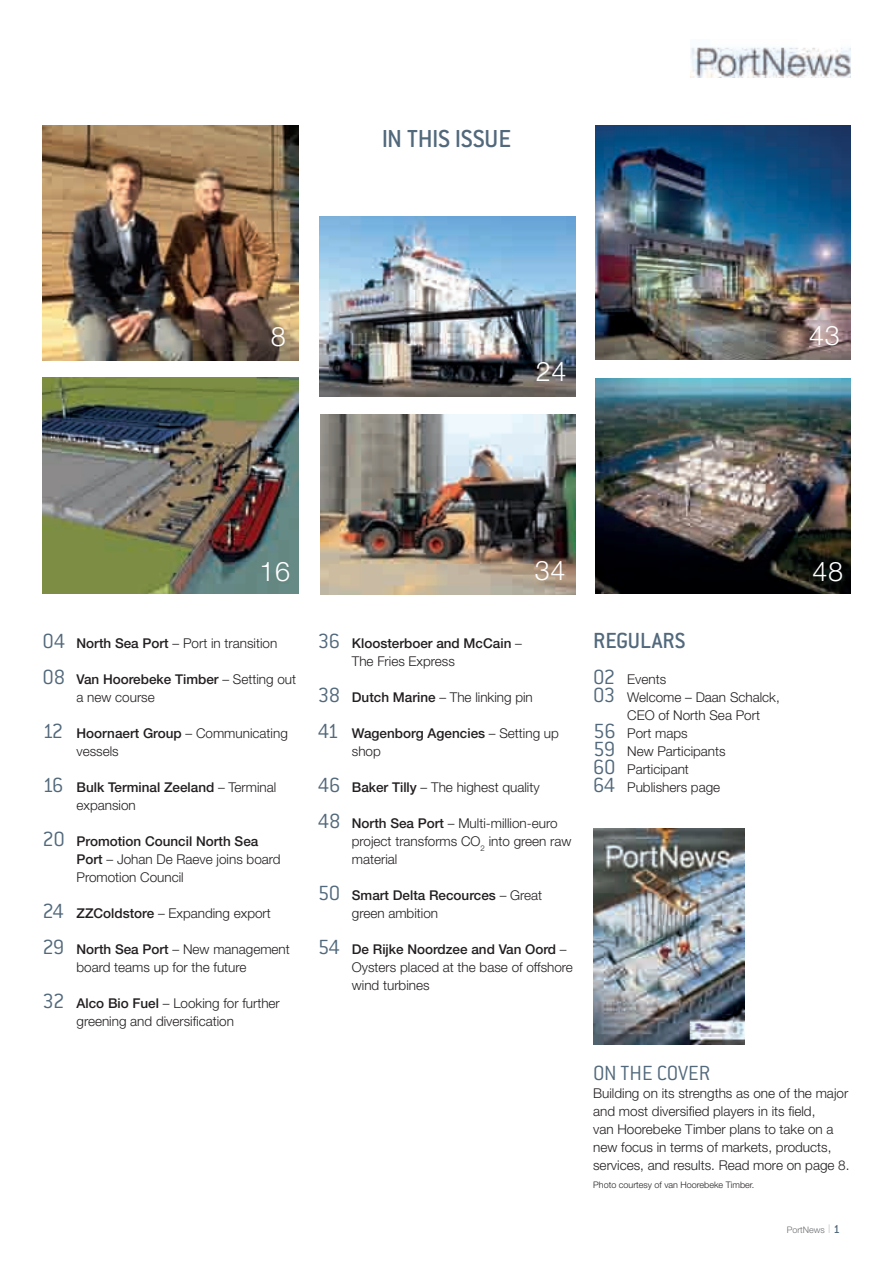
<style>
.page{position:relative;width:893px;height:1263px;background:#fff}
.page>*{position:absolute;margin:0;border:0;box-sizing:border-box;transform-origin:0 0}
.t1{font:500 27px "Conduit ITC";letter-spacing:-.01em;color:#52697c}
.t2{font:300 27px "Helvetica Neue LT Std";letter-spacing:.025em;color:#fff}
.t3{font:500 24px "Conduit ITC";color:#52697c}
.t4{font:300 22.5px "Conduit ITC";color:#52697c}
.t5{font:300 13.5px/18px "Helvetica Neue LT Std";color:#231f20}
.t6{font:500 13.5px/18px "Helvetica Neue LT Std";color:#231f20}
.t7{font:300 9px "Helvetica Neue LT Std";color:#231f20}
.t8{font:300 9px "Helvetica Neue LT Std";color:#6c6d70}
.s1{font-family:"Conduit ITC";font-size:22.5px;color:#52697c}
.s2{font-weight:500}
.s3{font-family:"Conduit ITC";font-weight:300;font-size:22.5px;color:#52697c}
.s4{font-weight:300}
.s5{font-weight:200;font-size:12px}
.s6{font-family:"Conduit ITC";font-weight:500;font-size:12.75px;color:#52697c}
</style>
<div class="page">
<img style="left:320px;top:216px;width:255px;height:180px">
<img style="left:320px;top:414px;width:255px;height:180px">
<img style="left:43px;top:126px;width:256px;height:234px">
<img style="left:42px;top:378px;width:256px;height:216px">
<img style="left:595px;top:126px;width:255px;height:234px">
<img style="left:595px;top:378px;width:255px;height:216px">
<img style="left:593px;top:828px;width:152px;height:216px">
<img style="left:691px;top:47px;width:160px;height:30px">
<h1 class="t2" style="left:271px;top:320px;width:17px">8</h1>
<h1 class="t1" style="left:382px;top:124px;width:131px">IN THIS ISSUE</h1>
<h1 class="t2" style="left:536px;top:355px;width:32px">24</h1>
<h1 class="t2" style="left:809px;top:319px;width:32px">43</h1>
<h1 class="t2" style="left:259px;top:555px;width:32px">16</h1>
<h1 class="t2" style="left:535px;top:554px;width:32px">34</h1>
<p class="t5" style="left:42px;top:634px;width:236px"><span class="s1">04</span> <span class="s2">North Sea Port</span> – Port in transition</p>
<p class="t5" style="left:77px;top:670px;width:221px;text-indent:-34px"><span class="s1">08</span> <span class="s2">Van Hoorebeke Timber</span> – Setting out a new course</p>
<p class="t5" style="left:77px;top:724px;width:213px;text-indent:-34px"><span class="s1">12</span> <span class="s2">Hoornaert Group</span> – Communicating vessels</p>
<p class="t6" style="left:76px;top:778px;width:201px;text-indent:-34px"><span class="s3">16</span> Bulk Terminal Zeeland <span class="s4">– Terminal expansion</span></p>
<p class="t5" style="left:76px;top:832px;width:206px;text-indent:-34px"><span class="s1">20</span> <span class="s2">Promotion Council North Sea<br>Port</span> – Johan De Raeve joins board<br>Promotion Council</p>
<p class="t5" style="left:42px;top:904px;width:230px"><span class="s1">24</span> <span class="s2">ZZColdstore</span> – Expanding export</p>
<p class="t5" style="left:77px;top:940px;width:215px;text-indent:-34px"><span class="s1">29</span> <span class="s2">North Sea Port</span> – New management board teams up for the future</p>
<p class="t5" style="left:76px;top:994px;width:205px;text-indent:-34px"><span class="s1">32</span> <span class="s2">Alco Bio Fuel</span> – Looking for further greening and diversification</p>
<p class="t6" style="left:352px;top:634px;width:172px;text-indent:-34px"><span class="s3">36</span> Kloosterboer and McCain <span class="s4">–<br>The Fries Express</span></p>
<p class="t5" style="left:318px;top:688px;width:217px"><span class="s1">38</span> <span class="s2">Dutch Marine</span> – The linking pin</p>
<p class="t6" style="left:352px;top:724px;width:209px;text-indent:-34px"><span class="s3">41</span> Wagenborg Agencies <span class="s4">– Setting up shop</span></p>
<p class="t5" style="left:318px;top:778px;width:223px"><span class="s1">46</span> <span class="s2">Baker Tilly</span> – The highest quality</p>
<p class="t5" style="left:352px;top:814px;width:221px;text-indent:-34px"><span class="s1">48</span> <span class="s2">North Sea Port</span> – Multi-million-euro project transforms CO<sub>2</sub> into green raw material</p>
<p class="t6" style="left:352px;top:886px;width:192px;text-indent:-34px"><span class="s3">50</span> Smart Delta Recources <span class="s4">– Great green ambition</span></p>
<p class="t5" style="left:352px;top:940px;width:223px;text-indent:-34px"><span class="s1">54</span> <span class="s2">De Rijke Noordzee and Van Oord</span> –<br>Oysters placed at the base of offshore wind turbines</p>
<h2 class="t3" style="left:593px;top:627px;width:94px">REGULARS</h2>
<p class="t5" style="left:593px;top:670px;width:75px"><span class="s1">02</span> Events</p>
<p class="t5" style="left:593px;top:688px;width:188px"><span class="s1">03</span> Welcome – Daan Schalck,</p>
<p class="t5" style="left:627px;top:706px;width:134px">CEO of North Sea Port</p>
<p class="t5" style="left:593px;top:724px;width:96px"><span class="s1">56</span> Port maps</p>
<p class="t5" style="left:593px;top:742px;width:134px"><span class="s1">59</span> New Participants</p>
<p class="t5" style="left:593px;top:760px;width:97px"><span class="s1">60</span> Participant</p>
<p class="t5" style="left:593px;top:778px;width:129px"><span class="s1">64</span> Publishers page</p>
<h1 class="t2" style="left:812px;top:555px;width:32px">48</h1>
<h3 class="t4" style="left:593px;top:1061px;width:119px">ON THE COVER</h3>
<p class="t5" style="left:593px;top:1084px;width:258px">Building on its strengths as one of the major and most diversified players in its field,<br>van Hoorebeke Timber plans to take on a new focus in terms of markets, products, services, and results. Read more on page 8.</p>
<p class="t7" style="left:593px;top:1179px;width:163px">Photo courtesy of van Hoorebeke Timber.</p>
<p class="t8" style="left:787px;top:1224px;width:55px">PortNews <span class="s5">I</span> <span class="s6">1</span></p>
</div>
